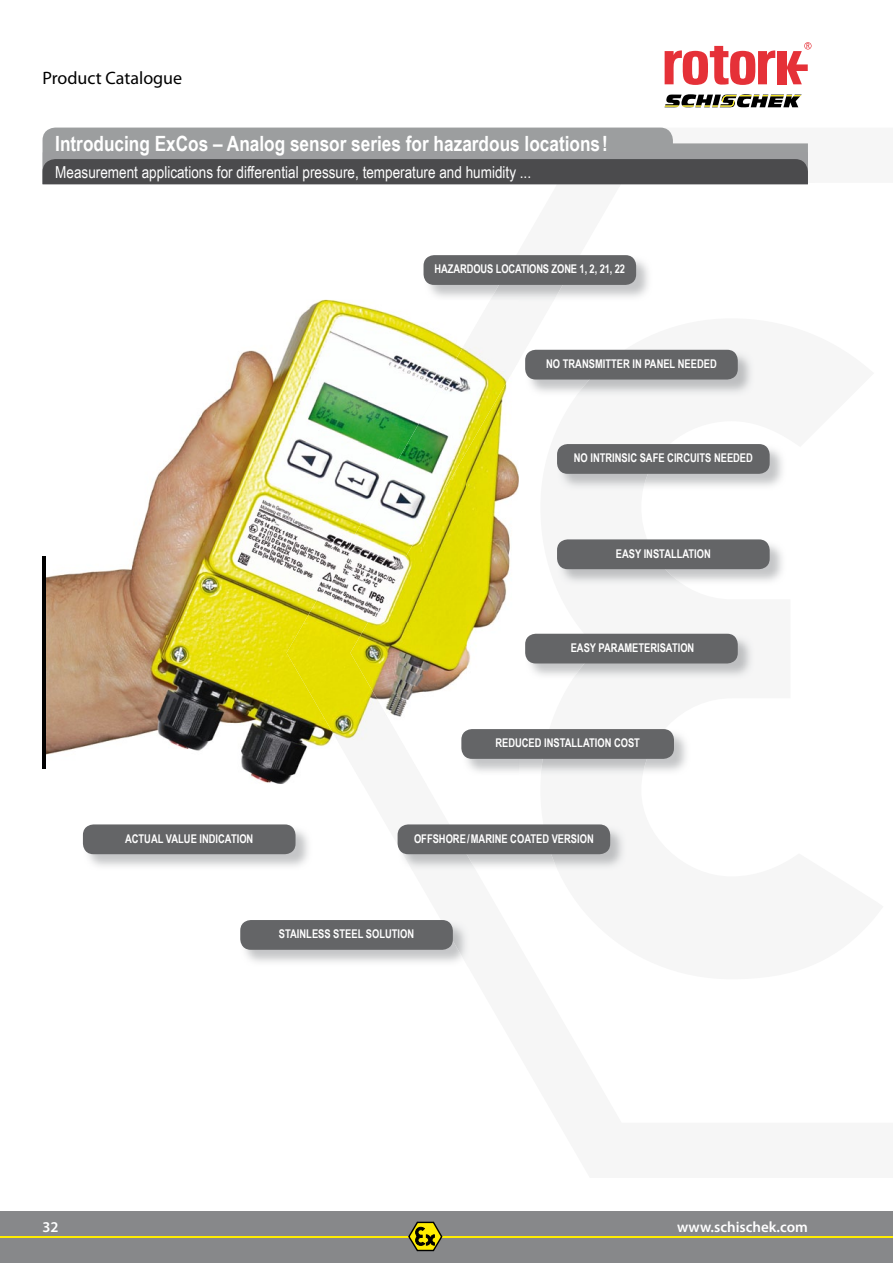
<style>
.page{position:relative;width:893px;height:1263px;background:#fff}
.page>*{position:absolute;margin:0;border:0;box-sizing:border-box;transform-origin:0 0}
.t1{font:700 21px "Arial Narrow";color:#fff}
.t2{font:18px "Myriad Pro";color:#000}
.t3{font:16.5px "Arial Narrow";color:#fff}
.t4{font:600 15px "Myriad Pro";color:#fff}
.t5{font:700 12px "Arial Narrow";color:#fff;scale:.95 1}
</style>
<div class="page">
<div style="left:0;top:1212px;width:893px;height:51px;background:#87888a"></div>
<hr style="left:0;top:1236px;width:893px;height:1px;background:#ffed00">
<svg style="left:664px;top:94px;width:138px;height:14px"></svg>
<div style="left:777px;top:51px;width:9px;height:33px;background:#e53138"></div>
<svg style="left:787px;top:42px;width:24px;height:42px"></svg>
<svg style="left:665px;top:46px;width:110px;height:39px"></svg>
<svg style="left:408px;top:1221px;width:35px;height:30px"></svg>
<svg style="left:43px;top:128px;width:765px;height:56px;background:#7c7d7e"></svg>
<img style="left:46px;top:300px;width:298px;height:484px">
<img style="left:287px;top:302px;width:232px;height:482px">
<hr style="left:43px;top:556px;width:3px;height:213px;background:#000">
<img style="left:526px;top:350px;width:50px;height:42px">
<img style="left:576px;top:350px;width:178px;height:46px">
<div style="left:525px;top:350px;width:213px;height:29px;background:#646567;border-radius:11px"></div>
<img style="left:425px;top:256px;width:223px;height:41px">
<img style="left:490px;top:285px;width:90px;height:16px">
<img style="left:490px;top:300px;width:29px;height:1px">
<div style="left:423px;top:255px;width:213px;height:30px;background:#646567;border-radius:11px"></div>
<img style="left:557px;top:444px;width:112px;height:46px">
<div style="left:557px;top:444px;width:213px;height:30px;background:#646567;border-radius:11px"></div>
<img style="left:557px;top:541px;width:128px;height:45px">
<div style="left:557px;top:539px;width:213px;height:30px;background:#646567;border-radius:11px"></div>
<img style="left:526px;top:634px;width:46px;height:42px">
<img style="left:572px;top:634px;width:182px;height:45px">
<div style="left:525px;top:634px;width:213px;height:29px;background:#646567;border-radius:11px"></div>
<img style="left:462px;top:729px;width:224px;height:47px">
<img style="left:541px;top:759px;width:123px;height:17px">
<div style="left:461px;top:729px;width:213px;height:30px;background:#646567;border-radius:11px"></div>
<img style="left:543px;top:825px;width:83px;height:46px">
<img style="left:398px;top:825px;width:78px;height:46px">
<div style="left:398px;top:824px;width:212px;height:30px;background:#646567;border-radius:11px"></div>
<img style="left:441px;top:920px;width:28px;height:46px">
<div style="left:240px;top:920px;width:213px;height:30px;background:#646567;border-radius:11px"></div>
<div style="left:83px;top:824px;width:213px;height:30px;background:#646567;border-radius:11px"></div>
<h2 class="t2" style="left:43px;top:67px;width:141px">Product Catalogue</h2>
<h2 class="t2" style="left:58px;top:67px;width:89px">ice list 2016</h2>
<h1 class="t1" style="left:55px;top:128px;width:554px">Introducing ExCos – Analog sensor series for hazardous locations!</h1>
<h3 class="t3" style="left:55px;top:160px;width:477px">Measurement applications for differential pressure, temperature and humidity ...</h3>
<p class="t5" style="left:435px;top:260px;width:202px">HAZARDOUS LOCATIONS ZONE 1, 2, 21, 22</p>
<p class="t5" style="left:546px;top:355px;width:181px">NO TRANSMITTER IN PANEL NEEDED</p>
<p class="t5" style="left:574px;top:449px;width:190px">NO INTRINSIC SAFE CIRCUITS NEEDED</p>
<p class="t5" style="left:616px;top:544px;width:102px">EASY INSTALLATION</p>
<p class="t5" style="left:571px;top:639px;width:132px">EASY PARAMETERISATION</p>
<p class="t5" style="left:125px;top:829px;width:137px">ACTUAL VALUE INDICATION</p>
<p class="t5" style="left:495px;top:734px;width:154px">REDUCED INSTALLATION COST</p>
<p class="t5" style="left:414px;top:829px;width:191px">OFFSHORE/MARINE COATED VERSION</p>
<p class="t5" style="left:279px;top:925px;width:144px">STAINLESS STEEL SOLUTION</p>
<p class="t4" style="left:43px;top:1217px;width:18px">32</p>
<p class="t4" style="left:677px;top:1217px;width:132px">www.schischek.com</p>
</div>
